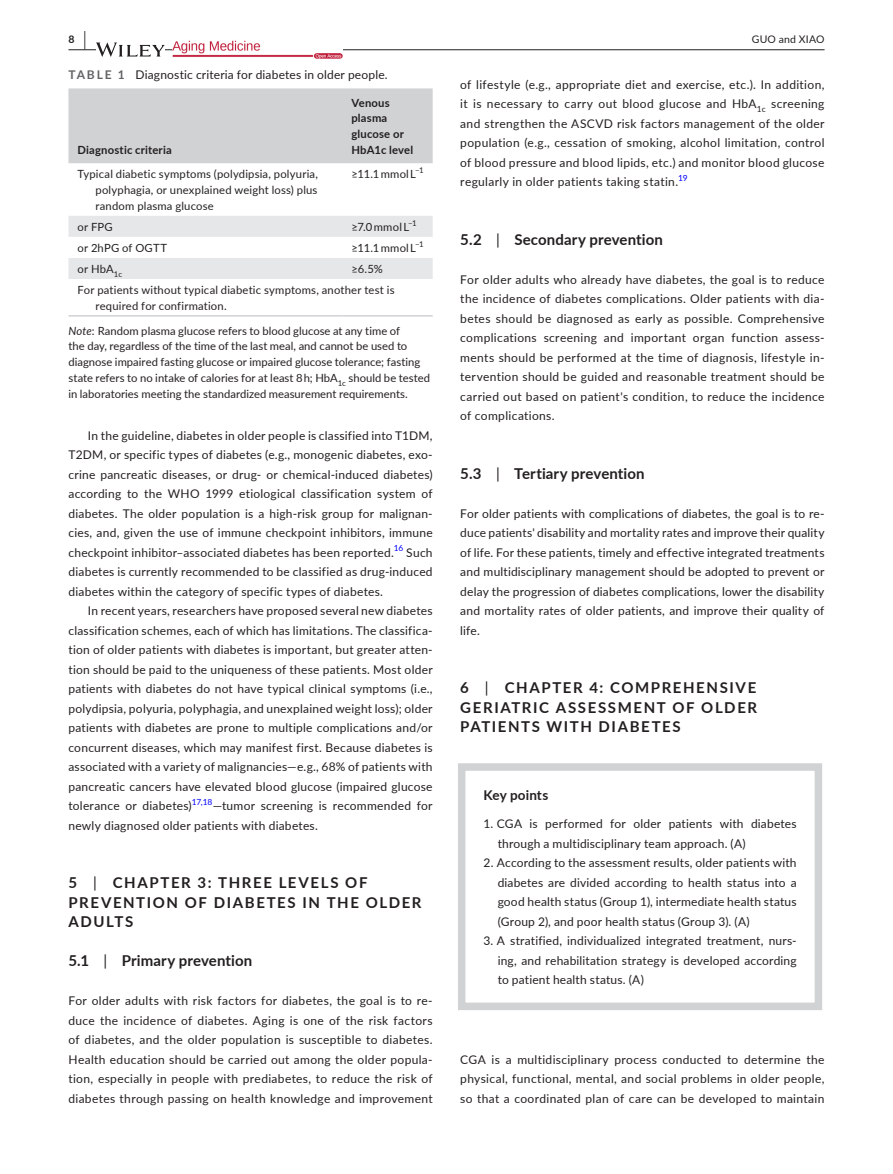
<style>
.page{position:relative;width:893px;height:1174px;background:#fff}
.page>*{position:absolute;margin:0;border:0;box-sizing:border-box;transform-origin:0 0}
.t1{font:700 15px/19.5px "Lato";letter-spacing:.1em;color:#231f20}
.t2{font:700 15px "Lato";letter-spacing:.005em;color:#231f20}
.t3{font:700 15px "Lato";letter-spacing:.01em;color:#231f20}
.t4{font:700 13.5px "Lato";letter-spacing:.01em;color:#231f20}
.t5{font:12px/19.5px "Lato";letter-spacing:.02em;color:#231f20;text-align:justify}
.t6{font:11.25px/15.8px "Lato";letter-spacing:.005em;color:#231f20}
.t7{font:700 11.25px/15.8px "Lato";letter-spacing:.02em;color:#231f20}
.t8{font:10.5px "Lato";letter-spacing:.02em;color:#231f20}
.t9{font:700 10.5px "Lato";color:#231f20}
.t10{font:8.4px "Lato";color:#00f}
.t11{font:7.8px "Lato";color:#231f20}
.s1{font-size:19.5px}
.s2{font-weight:700;color:#636366}
.s3{font-style:italic}
.s4{font-weight:400}
</style>
<div class="page">
<hr style="left:68px;top:49px;width:756px;height:1px;background:#231f20">
<svg style="left:96px;top:42px;width:69px;height:15px"></svg>
<img style="left:172px;top:40px;width:170px;height:19px">
<div style="left:458px;top:763px;width:364px;height:247px;border:8px solid #d1d2d4"></div>
<div style="left:68px;top:88px;width:365px;height:75px;background:#d1d2d4"></div>
<svg style="left:68px;top:216px;width:365px;height:63px"></svg>
<hr style="left:68px;top:315px;width:274px;height:1px;background:#d1d2d4">
<hr style="left:342px;top:315px;width:91px;height:1px;background:#d1d2d4">
<p class="t9" style="left:68px;top:31px;width:19px">8 <span class="s1">|</span></p>
<p class="t8" style="left:752px;top:31px;width:74px">GUO and XIAO</p>
<p class="t5" style="left:68px;top:64px;width:321px"><span class="s2">TABLE 1</span> Diagnostic criteria for diabetes in older people.</p>
<p class="t7" style="left:77px;top:141px;width:96px">Diagnostic criteria</p>
<p class="t7" style="left:351px;top:94px;width:63px">Venous plasma glucose or<br>HbA1c level</p>
<p class="t6" style="left:95px;top:166px;width:224px;text-align:justify;text-indent:-18px">Typical diabetic symptoms (polydipsia, polyuria, polyphagia, or unexplained weight loss) plus random plasma glucose</p>
<p class="t6" style="left:351px;top:166px;width:74px">≥11.1 mmol L<sup>−1</sup></p>
<p class="t6" style="left:77px;top:218px;width:37px">or FPG</p>
<p class="t6" style="left:351px;top:218px;width:59px">≥7.0 mmol L</p>
<p class="t11" style="left:408px;top:217px;width:10px">−1</p>
<p class="t6" style="left:77px;top:239px;width:91px">or 2hPG of OGTT</p>
<p class="t6" style="left:351px;top:239px;width:66px">≥11.1 mmol L</p>
<p class="t11" style="left:415px;top:238px;width:10px">−1</p>
<p class="t6" style="left:77px;top:260px;width:46px">or HbA<sub>1c</sub></p>
<p class="t6" style="left:77px;top:258px;width:319px;line-height:21px;text-indent:274px">≥6.5%<br>For patients without typical diabetic symptoms, another test is</p>
<p class="t6" style="left:95px;top:297px;width:133px">required for confirmation.</p>
<p class="t6" style="left:68px;top:322px;width:363px"><span class="s3">Note</span>: Random plasma glucose refers to blood glucose at any time of<br>the day, regardless of the time of the last meal, and cannot be used to diagnose impaired fasting glucose or impaired glucose tolerance; fasting state refers to no intake of calories for at least 8 h; HbA<sub>1c</sub> should be tested in laboratories meeting the standardized measurement requirements.</p>
<p class="t5" style="left:68px;top:425px;width:366px;text-indent:20px">In the guideline, diabetes in older people is classified into T1DM, T2DM, or specific types of diabetes (e.g., monogenic diabetes, exo&shy;crine pancreatic diseases, or drug- or chemical-induced diabetes) according to the WHO 1999 etiological classification system of diabetes. The older population is a high-risk group for malignan&shy;cies, and, given the use of immune checkpoint inhibitors, immune checkpoint inhibitor–associated diabetes has been reported.</p>
<p class="t10" style="left:394px;top:542px;width:11px">16</p>
<p class="t5" style="left:68px;top:542px;width:366px;text-indent:338px">Such diabetes is currently recommended to be classified as drug-induced diabetes within the category of specific types of diabetes.</p>
<p class="t5" style="left:68px;top:600px;width:366px;text-indent:20px">In recent years, researchers have proposed several new diabetes classification schemes, each of which has limitations. The classifica&shy;tion of older patients with diabetes is important, but greater atten&shy;tion should be paid to the uniqueness of these patients. Most older patients with diabetes do not have typical clinical symptoms (i.e., polydipsia, polyuria, polyphagia, and unexplained weight loss); older patients with diabetes are prone to multiple complications and/or concurrent diseases, which may manifest first. Because diabetes is associated with a variety of malignancies—e.g., 68% of patients with pancreatic cancers have elevated blood glucose (impaired glucose tolerance or diabetes)</p>
<p class="t10" style="left:192px;top:796px;width:22px">17,18</p>
<p class="t5" style="left:68px;top:795px;width:366px;text-indent:144px">—tumor screening is recommended for newly diagnosed older patients with diabetes.</p>
<p class="t1" style="left:68px;top:872px;width:355px">5 <span class="s4">|</span> CHAPTER 3: THREE LEVELS OF<br>PREVENTION OF DIABETES IN THE OLDER<br>ADULTS</p>
<p class="t2" style="left:68px;top:950px;width:185px">5.1 <span class="s4">|</span> Primary prevention</p>
<p class="t5" style="left:68px;top:990px;width:366px">For older adults with risk factors for diabetes, the goal is to re&shy;duce the incidence of diabetes. Aging is one of the risk factors of diabetes, and the older population is susceptible to diabetes.<br>Health education should be carried out among the older popula&shy;tion, especially in people with prediabetes, to reduce the risk of diabetes through passing on health knowledge and improvement</p>
<p class="t5" style="left:460px;top:74px;width:366px">of lifestyle (e.g., appropriate diet and exercise, etc.). In addition, it is necessary to carry out blood glucose and HbA<sub>1c</sub> screening and strengthen the ASCVD risk factors management of the older population (e.g., cessation of smoking, alcohol limitation, control of blood pressure and blood lipids, etc.) and monitor blood glucose regularly in older patients taking statin.<sup>19</sup></p>
<p class="t3" style="left:460px;top:228px;width:204px">5.2 <span class="s4">|</span> Secondary prevention</p>
<p class="t5" style="left:460px;top:269px;width:366px">For older adults who already have diabetes, the goal is to reduce the incidence of diabetes complications. Older patients with dia&shy;betes should be diagnosed as early as possible. Comprehensive complications screening and important organ function assess&shy;ments should be performed at the time of diagnosis, lifestyle in&shy;tervention should be guided and reasonable treatment should be carried out based on patient's condition, to reduce the incidence of complications.</p>
<p class="t2" style="left:460px;top:462px;width:186px">5.3 <span class="s4">|</span> Tertiary prevention</p>
<p class="t5" style="left:460px;top:503px;width:366px">For older patients with complications of diabetes, the goal is to re&shy;duce patients' disability and mortality rates and improve their quality of life. For these patients, timely and effective integrated treatments and multidisciplinary management should be adopted to prevent or delay the progression of diabetes complications, lower the disability and mortality rates of older patients, and improve their quality of life.</p>
<p class="t1" style="left:460px;top:677px;width:298px;text-align:justify">6 <span class="s4">|</span> CHAPTER 4: COMPREHENSIVE GERIATRIC ASSESSMENT OF OLDER PATIENTS WITH DIABETES</p>
<p class="t4" style="left:483px;top:785px;width:66px">Key points</p>
<p class="t5" style="left:498px;top:813px;width:300px;text-indent:-14px">1. CGA is performed for older patients with diabetes through a multidisciplinary team approach. (A)</p>
<p class="t5" style="left:498px;top:852px;width:300px;text-indent:-14px">2. According to the assessment results, older patients with diabetes are divided according to health status into a good health status (Group 1), intermediate health status (Group 2), and poor health status (Group 3). (A)</p>
<p class="t5" style="left:498px;top:930px;width:300px;text-indent:-14px">3. A stratified, individualized integrated treatment, nurs&shy;ing, and rehabilitation strategy is developed according to patient health status. (A)</p>
<p class="t5" style="left:460px;top:1049px;width:366px">CGA is a multidisciplinary process conducted to determine the physical, functional, mental, and social problems in older people, so that a coordinated plan of care can be developed to maintain</p>
</div>
